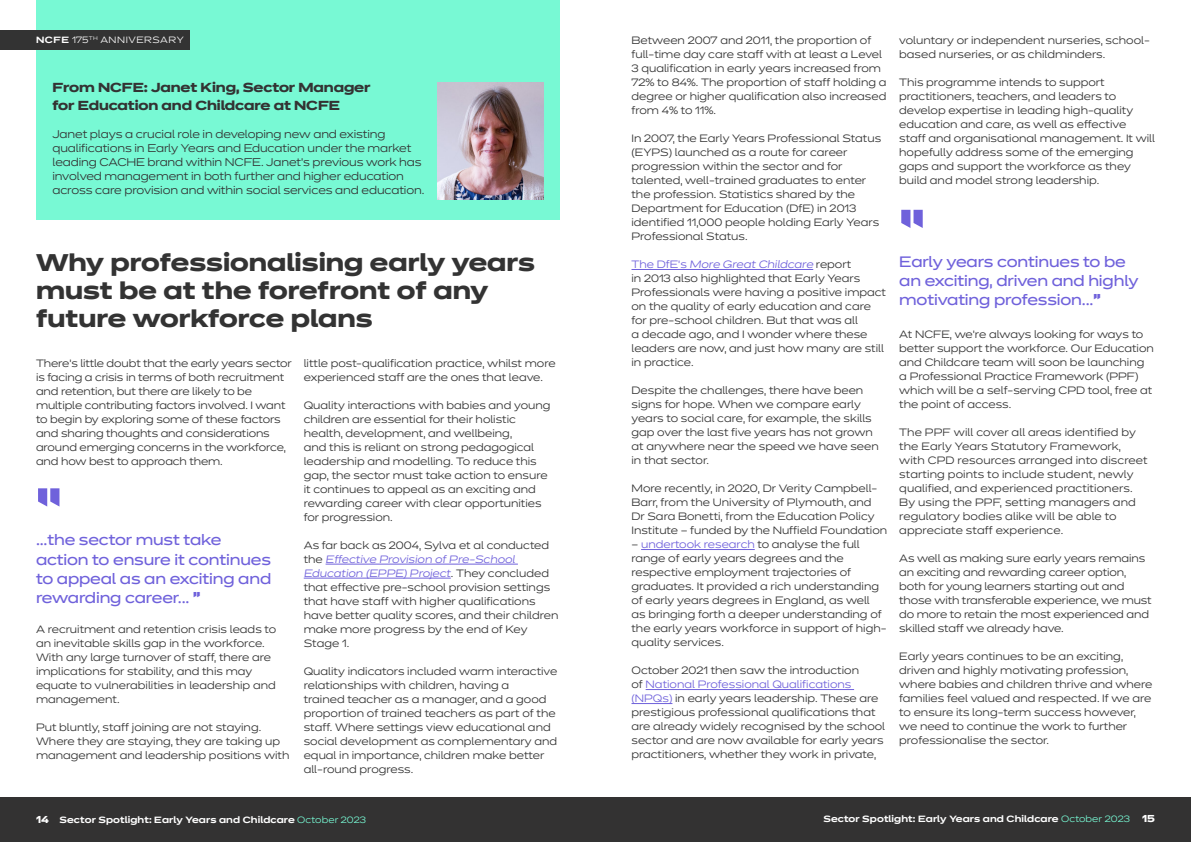
<style>
.page{position:relative;width:1191px;height:842px;background:#fff}
.page>*{position:absolute;margin:0;border:0;box-sizing:border-box;transform-origin:0 0}
.t1{font:700 51px "Dinamit";color:#6f61db}
.t2{font:700 24px/28px "Dinamit";color:#333}
.t3{font:15px/19px "Dinamit";letter-spacing:-.01em;color:#6f61db}
.t4{font:700 13px/18px "Dinamit";letter-spacing:-.01em;color:#333}
.t5{font:300 11px/14px "Dinamit";letter-spacing:-.01em;color:#333}
.t6{font:300 10.5px/14px "Dinamit";color:#333}
.t7{font:700 10px "Dinamit";color:#fff}
.t8{font:600 9px "Dinamit";letter-spacing:.01em;color:#fff}
.t9{font:300 9px "Dinamit";letter-spacing:.06em;color:#fff}
.s1{font-weight:600}
.s2{color:#6f61db}
.s3{font-weight:700}
.s4{font-weight:300;color:#78f9d4}
.s5{font-weight:700;font-size:10px}
</style>
<div class="page">
<div style="left:0;top:797px;width:1191px;height:45px;background:#333232"></div>
<div style="left:36px;top:0;width:523px;height:220px;background:#78f9d4"></div>
<div style="left:0;top:30px;width:190px;height:20px;background:#333"></div>
<hr style="left:631px;top:269px;width:182px;height:1px;background:#6f61db">
<hr style="left:641px;top:549px;width:113px;height:1px;background:#6f61db">
<hr style="left:645px;top:689px;width:209px;height:1px;background:#6f61db">
<hr style="left:631px;top:703px;width:41px;height:1px;background:#6f61db">
<img style="left:437px;top:82px;width:106px;height:117px">
<hr style="left:325px;top:564px;width:193px;height:1px;background:#6f61db">
<hr style="left:304px;top:578px;width:147px;height:1px;background:#6f61db">
<p class="t9" style="left:36px;top:33px;width:149px"><span class="s1">NCFE</span> 175<sup>TH</sup> ANNIVERSARY</p>
<p class="t4" style="left:52px;top:77px;width:319px">From NCFE: Janet King, Sector Manager for Education and Childcare at NCFE</p>
<p class="t5" style="left:52px;top:126px;width:373px">Janet plays a crucial role in developing new and existing qualifications in Early Years and Education under the market leading CACHE brand within NCFE. Janet’s previous work has involved management in both further and higher education across care provision and within social services and education.</p>
<h2 class="t2" style="left:36px;top:246px;width:500px">Why professionalising early years must be at the forefront of any future workforce plans</h2>
<p class="t6" style="left:36px;top:355px;width:257px">There’s little doubt that the early years sector is facing a crisis in terms of both recruitment and retention, but there are likely to be multiple contributing factors involved. I want to begin by exploring some of these factors and sharing thoughts and considerations around emerging concerns in the workforce, and how best to approach them.</p>
<p class="t6" style="left:304px;top:355px;width:253px">little post-qualification practice, whilst more experienced staff are the ones that leave.</p>
<p class="t6" style="left:304px;top:397px;width:248px">Quality interactions with babies and young children are essential for their holistic health, development, and wellbeing,<br>and this is reliant on strong pedagogical leadership and modelling. To reduce this gap, the sector must take action to ensure it continues to appeal as an exciting and rewarding career with clear opportunities for progression.</p>
<p class="t6" style="left:304px;top:537px;width:256px">As far back as 2004, Sylva et al conducted<br>t h e <span class="s2">Effective Provision of Pre-School Education (EPPE) Project</span>. T h ey c o n c l u d e d that effective pre-school provision settings that have staff with higher qualifications have better quality scores, and their children make more progress by the end of Key Stage 1.</p>
<p class="t6" style="left:304px;top:663px;width:255px">Quality indicators included warm interactive relationships with children, having a<br>trained teacher as a manager, and a good proportion of trained teachers as part of the staff. Where settings view educational and social development as complementary and equal in importance, children make better all-round progress.</p>
<h1 class="t1" style="left:36px;top:464px;width:27px">“</h1>
<h3 class="t3" style="left:36px;top:529px;width:237px">...the sector must take action to ensure it continues to appeal as an exciting and rewarding career... <span class="s3">”</span></h3>
<p class="t6" style="left:36px;top:621px;width:242px">A recruitment and retention crisis leads to an inevitable skills gap in the workforce.<br>With any large turnover of staff, there are implications for stability, and this may equate to vulnerabilities in leadership and management.</p>
<p class="t6" style="left:36px;top:719px;width:255px">Put bluntly, staff joining are not staying.<br>Where they are staying, they are taking up management and leadership positions with</p>
<p class="t6" style="left:631px;top:32px;width:256px">Between 2007 and 2011, the proportion of full-time day care staff with at least a Level 3 qualification in early years increased from 72% to 84%. The proportion of staff holding a degree or higher qualification also increased from 4% to 11%.</p>
<p class="t6" style="left:631px;top:130px;width:251px">In 2007, the Early Years Professional Status (EYPS) launched as a route for career progression within the sector and for talented, well-trained graduates to enter the profession. Statistics shared by the Department for Education (DfE) in 2013 identified 11,000 people holding Early Years Professional Status.</p>
<p class="t6" style="left:631px;top:256px;width:256px"><span class="s2">T h e D f E ’ s More Great Childcare</span> re p o rt<br>in 2013 also highlighted that Early Years Professionals were having a positive impact on the quality of early education and care for pre-school children. But that was all<br>a decade ago, and I wonder where these leaders are now, and just how many are still in practice.</p>
<p class="t6" style="left:631px;top:382px;width:249px">Despite the challenges, there have been signs for hope. When we compare early years to social care, for example, the skills gap over the last five years has not grown at anywhere near the speed we have seen in that sector.</p>
<p class="t6" style="left:631px;top:480px;width:257px">More recently, in 2020, Dr Verity Campbell-Barr, from the University of Plymouth, and Dr Sara Bonetti, from the Education Policy Institute – funded by the Nuffield Foundation</p>
<p class="t6" style="left:631px;top:536px;width:257px">– <span class="s2">undertook research</span> to analyse the full range of early years degrees and the respective employment trajectories of graduates. It provided a rich understanding of early years degrees in England, as well<br>as bringing forth a deeper understanding of the early years workforce in support of high&shy;quality services.</p>
<p class="t6" style="left:631px;top:662px;width:255px">October 2021 then saw the introduction<br>of <span class="s2">National Professional Qualifications (NPQs)</span> in early years leadership. These are prestigious professional qualifications that are already widely recognised by the school sector and are now available for early years practitioners, whether they work in private,</p>
<p class="t6" style="left:899px;top:32px;width:252px">voluntary or independent nurseries, school&shy;based nurseries, or as childminders.</p>
<p class="t6" style="left:899px;top:74px;width:257px">This programme intends to support practitioners, teachers, and leaders to develop expertise in leading high-quality education and care, as well as effective staff and organisational management. It will hopefully address some of the emerging gaps and support the workforce as they build and model strong leadership.</p>
<h1 class="t1" style="left:899px;top:186px;width:27px">“</h1>
<h3 class="t3" style="left:899px;top:250px;width:241px">Early years continues to be an exciting, driven and highly motivating profession...<span class="s3">”</span></h3>
<p class="t6" style="left:899px;top:326px;width:256px">At NCFE, we’re always looking for ways to better support the workforce. Our Education and Childcare team will soon be launching a Professional Practice Framework (PPF) which will be a self-serving CPD tool, free at the point of access.</p>
<p class="t6" style="left:899px;top:424px;width:250px">The PPF will cover all areas identified by the Early Years Statutory Framework, with CPD resources arranged into discreet starting points to include student, newly qualified, and experienced practitioners.<br>By using the PPF, setting managers and regulatory bodies alike will be able to appreciate staff experience.</p>
<p class="t6" style="left:899px;top:550px;width:254px">As well as making sure early years remains an exciting and rewarding career option, both for young learners starting out and those with transferable experience, we must do more to retain the most experienced and skilled staff we already have.</p>
<p class="t6" style="left:899px;top:648px;width:255px">Early years continues to be an exciting, driven and highly motivating profession, where babies and children thrive and where families feel valued and respected. If we are to ensure its long-term success however, we need to continue the work to further professionalise the sector.</p>
<p class="t8" style="left:823px;top:811px;width:308px">Sector Spotlight: Early Years and Childcare <span class="s4">October 2023</span></p>
<p class="t8" style="left:36px;top:812px;width:331px"><span class="s5">14</span> Sector Spotlight: Early Years and Childcare <span class="s4">October 2023</span></p>
<p class="t7" style="left:1142px;top:810px;width:14px">15</p>
</div>
